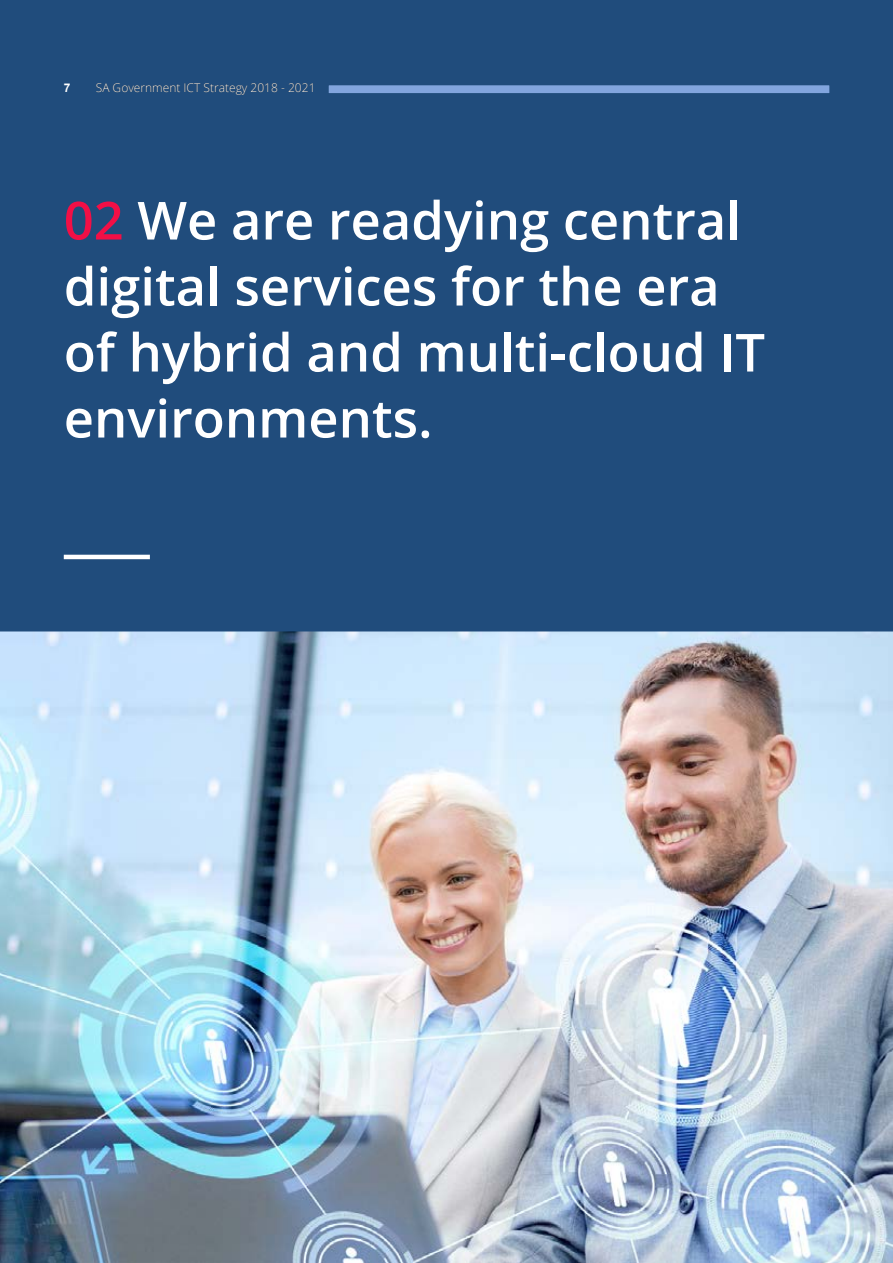
<style>
.page{position:relative;width:893px;height:1263px;background:#fff}
.page>*{position:absolute;margin:0;border:0;box-sizing:border-box;transform-origin:0 0}
.t1{font:600 52.5px/66px "Open Sans";color:#fff}
.t2{font:300 12px "Open Sans";color:#fff}
.t3{font:700 12px "Arial";color:#fff}
.s1{color:#f20f46}
</style>
<div class="page">
<img style="left:0;top:631px;width:893px;height:632px">
<div style="left:0;top:0;width:893px;height:631px;background:#204c7c"></div>
<hr style="left:64px;top:555px;width:86px;height:4px;background:#fff">
<div style="left:329px;top:86px;width:500px;height:7px;background:#82a5de"></div>
<p class="t3" style="left:64px;top:80px;width:8px">7</p>
<p class="t2" style="left:96px;top:80px;width:221px">SA Government ICT Strategy 2018 - 2021</p>
<p class="t1" style="left:64px;top:186px;width:703px"><span class="s1">02</span> We are readying central digital services for the era of hybrid and multi-cloud IT environments.</p>
</div>
